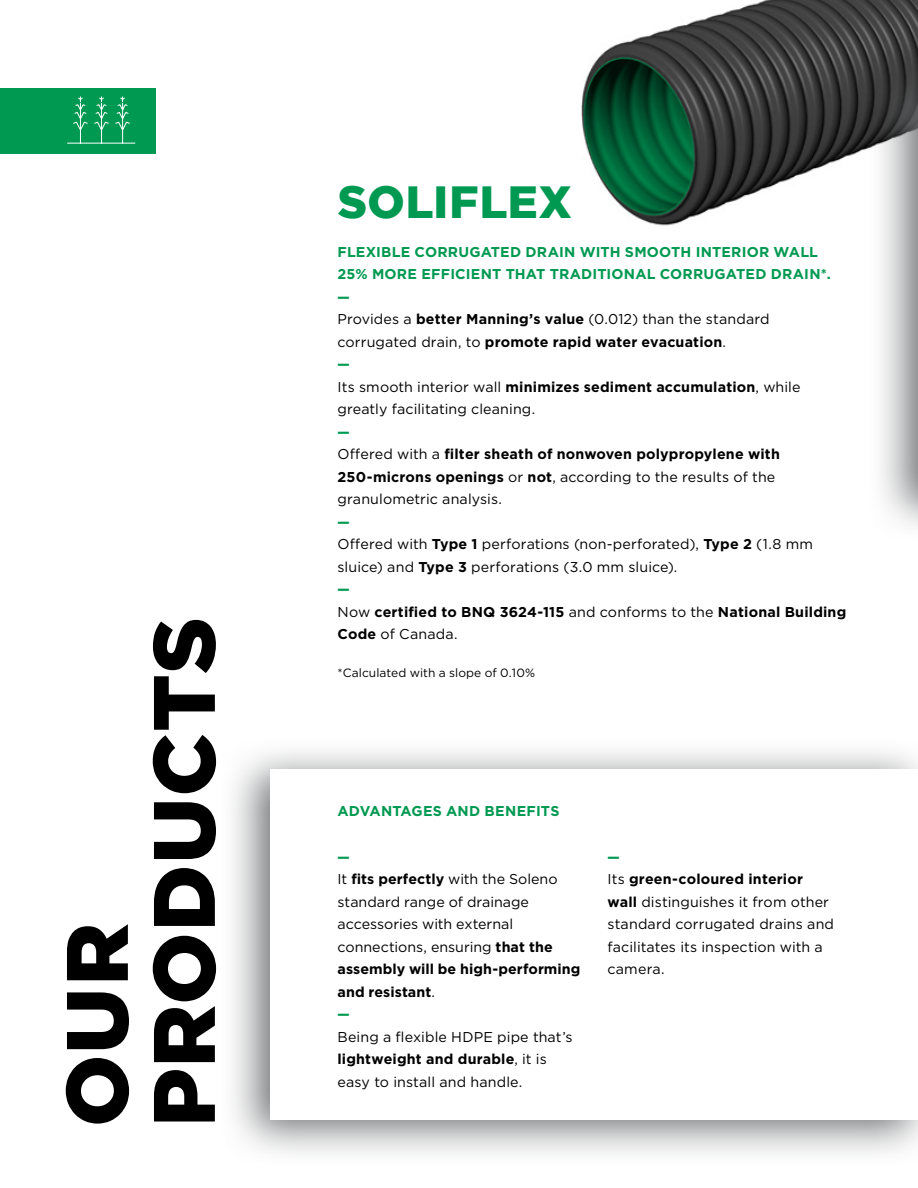
<style>
.page{position:relative;width:918px;height:1188px;background:#fff}
.page>*{position:absolute;margin:0;border:0;box-sizing:border-box;transform-origin:0 0}
.t1{font:900 87px/87px "Gotham";letter-spacing:.01em;color:#000}
.t2{font:900 45px "Gotham";letter-spacing:.02em;color:#009951}
.t3{font:14.25px/22.5px "Gotham";letter-spacing:.005em;color:#000}
.t4{font:700 14.25px/22.5px "Gotham";letter-spacing:.01em;color:#009951}
.t5{font:700 14.25px/22.5px "Gotham";letter-spacing:.015em;color:#000}
.t6{font:900 13.5px "Gotham";color:#009951}
.t7{font:12px "Gotham";letter-spacing:.005em;color:#000}
.s1{font-weight:700}
.s2{font-weight:400}
</style>
<div class="page">
<div style="left:0;top:88px;width:156px;height:66px;background:#009951"></div>
<svg style="left:67px;top:96px;width:68px;height:48px"></svg>
<img style="left:581px;top:0;width:337px;height:226px">
<svg style="left:232px;top:751px;width:686px;height:403px"></svg>
<div style="left:270px;top:770px;width:648px;height:350px;background:#fff"></div>
<svg style="left:869px;top:58px;width:49px;height:469px"></svg>
<hr style="left:917px;top:88px;width:1px;height:408px;background:#fff">
<h1 class="t1" style="left:51px;top:1127px;width:511px;rotate:-90deg">OUR<br>PRODUCTS</h1>
<h2 class="t2" style="left:338px;top:176px;width:236px">SOLIFLEX</h2>
<p class="t4" style="left:338px;top:240px;width:495px">FLEXIBLE CORRUGATED DRAIN WITH SMOOTH INTERIOR WALL<br>25% MORE EFFICIENT THAT TRADITIONAL CORRUGATED DRAIN*.</p>
<p class="t6" style="left:338px;top:289px;width:14px">—</p>
<p class="t3" style="left:338px;top:308px;width:434px">Provides a <span class="s1">better Manning’s value</span> (0.012) than the standard corrugated drain, to <span class="s1">promote rapid water evacuation</span>.</p>
<p class="t6" style="left:338px;top:357px;width:14px">—</p>
<p class="t3" style="left:338px;top:375px;width:465px">Its smooth interior wall <span class="s1">minimizes sediment accumulation</span>, while greatly facilitating cleaning.</p>
<p class="t6" style="left:338px;top:424px;width:14px">—</p>
<p class="t3" style="left:338px;top:443px;width:444px">Offered with a <span class="s1">filter sheath of nonwoven polypropylene with<br>250-microns openings</span> or <span class="s1">not</span>, according to the results of the granulometric analysis.</p>
<p class="t6" style="left:338px;top:514px;width:14px">—</p>
<p class="t3" style="left:338px;top:533px;width:477px">Offered with <span class="s1">Type 1</span> perforations (non-perforated), <span class="s1">Type 2</span> (1.8 mm sluice) and <span class="s1">Type 3</span> perforations (3.0 mm sluice).</p>
<p class="t6" style="left:338px;top:582px;width:14px">—</p>
<p class="t5" style="left:338px;top:600px;width:510px"><span class="s2">Now</span> certified to BNQ 3624-115 <span class="s2">and conforms to the</span> National Building<br>Code <span class="s2">of Canada.</span></p>
<p class="t7" style="left:338px;top:665px;width:199px">*Calculated with a slope of 0.10%</p>
<p class="t4" style="left:338px;top:800px;width:223px">ADVANTAGES AND BENEFITS</p>
<p class="t6" style="left:338px;top:849px;width:14px">—</p>
<p class="t3" style="left:338px;top:867px;width:244px">It <span class="s1">fits perfectly</span> with the Soleno standard range of drainage accessories with external connections, ensuring <span class="s1">that the assembly will be high-performing and resistant</span>.</p>
<p class="t6" style="left:338px;top:1006px;width:14px">—</p>
<p class="t3" style="left:338px;top:1025px;width:237px">Being a flexible HDPE pipe that’s <span class="s1">lightweight and durable</span>, it is easy to install and handle.</p>
<p class="t6" style="left:608px;top:849px;width:14px">—</p>
<p class="t3" style="left:608px;top:867px;width:228px">Its <span class="s1">green-coloured interior wall</span> distinguishes it from other standard corrugated drains and facilitates its inspection with a camera.</p>
</div>
